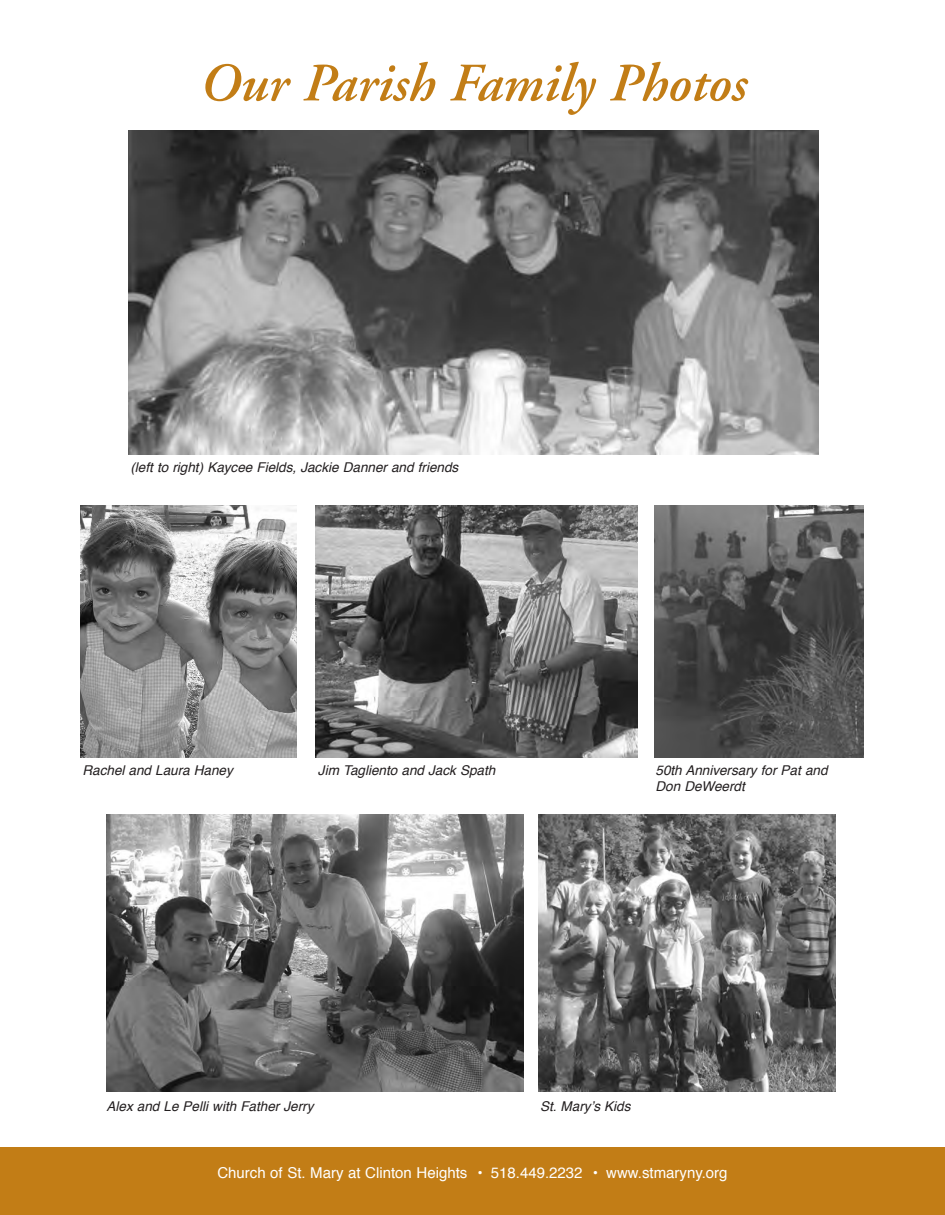
<style>
.page{position:relative;width:945px;height:1215px;background:#fff}
.page>*{position:absolute;margin:0;border:0;box-sizing:border-box;transform-origin:0 0}
.t1{font:italic 600 54px "Adobe Garamond";color:#c27d16}
.t2{font:15px "Helvetica";color:#fff}
.t3{font:italic 13.5px/16.2px "Helvetica";color:#231f20}
</style>
<div class="page">
<div style="left:0;top:1148px;width:945px;height:67px;background:#c27d16"></div>
<img style="left:128px;top:130px;width:690px;height:324px">
<img style="left:80px;top:506px;width:216px;height:252px">
<img style="left:654px;top:506px;width:210px;height:252px">
<img style="left:106px;top:814px;width:418px;height:278px">
<img style="left:315px;top:506px;width:323px;height:252px">
<img style="left:538px;top:814px;width:298px;height:278px">
<h1 class="t1" style="left:200px;top:62px;width:548px">Our Parish Family Photos</h1>
<p class="t3" style="left:130px;top:460px;width:332px">(left to right) Kaycee Fields, Jackie Danner and friends</p>
<p class="t3" style="left:82px;top:763px;width:155px">Rachel and Laura Haney</p>
<p class="t3" style="left:318px;top:763px;width:182px">Jim Tagliento and Jack Spath</p>
<p class="t3" style="left:655px;top:763px;width:176px">50th Anniversary for Pat and<br>Don Deweerdt</p>
<p class="t3" style="left:106px;top:1099px;width:211px">Alex and Le Pelli with Father Jerry</p>
<p class="t3" style="left:540px;top:1099px;width:95px">St. Mary’s Kids</p>
<p class="t2" style="left:217px;top:1166px;width:512px">Church of St. Mary at Clinton Heights • 518.449.2232 • www.stmaryny.org</p>
</div>
